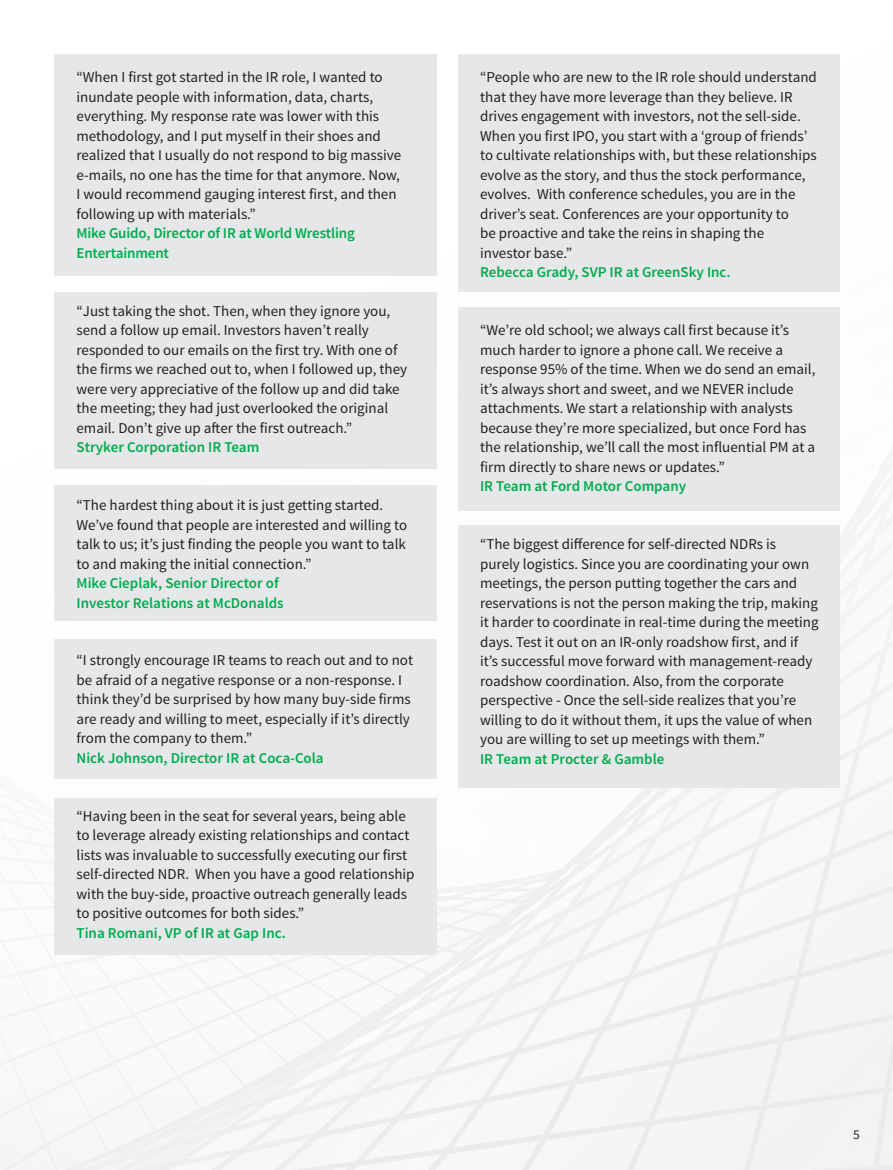
<style>
.page{position:relative;width:893px;height:1170px;background:#fff}
.page>*{position:absolute;margin:0;border:0;box-sizing:border-box;transform-origin:0 0}
.t1{font:15px/19.5px "Source Sans Pro";color:#231f20}
.t2{font:600 15px/19.5px "Source Sans Pro";color:#00ab4d}
.t3{font:13.5px "Source Sans Pro";color:#231f20}
</style>
<div class="page">
<div style="left:54px;top:54px;width:383px;height:221px;background:#e6e7e9"></div>
<div style="left:458px;top:54px;width:381px;height:237px;background:#e6e7e9"></div>
<div style="left:458px;top:307px;width:381px;height:203px;background:#e6e7e9"></div>
<div style="left:458px;top:526px;width:381px;height:262px;background:#e6e7e9"></div>
<div style="left:54px;top:292px;width:383px;height:176px;background:#e6e7e9"></div>
<div style="left:54px;top:485px;width:383px;height:135px;background:#e6e7e9"></div>
<div style="left:54px;top:639px;width:383px;height:140px;background:#e6e7e9"></div>
<div style="left:54px;top:798px;width:383px;height:156px;background:#e6e7e9"></div>
<p class="t1" style="left:77px;top:68px;width:326px">“When I first got started in the IR role, I wanted to inundate people with information, data, charts, everything. My response rate was lower with this methodology, and I put myself in their shoes and realized that I usually do not respond to big massive e-mails, no one has the time for that anymore. Now, I would recommend gauging interest first, and then following up with materials.”</p>
<p class="t2" style="left:77px;top:224px;width:280px">Mike Guido, Director of IR at World Wrestling<br>Entertainment</p>
<p class="t1" style="left:77px;top:301px;width:332px">“Just taking the shot. Then, when they ignore you, send a follow up email. Investors haven’t really responded to our emails on the first try. With one of the firms we reached out to, when I followed up, they were very appreciative of the follow up and did take the meeting; they had just overlooked the original email. Don’t give up after the first outreach.”</p>
<p class="t2" style="left:77px;top:438px;width:184px">Stryker Corporation IR Team</p>
<p class="t1" style="left:77px;top:495px;width:332px">“The hardest thing about it is just getting started.<br>We’ve found that people are interested and willing to talk to us; it’s just finding the people you want to talk to and making the initial connection.”</p>
<p class="t2" style="left:77px;top:573px;width:209px">Mike Cieplak, Senior Director of<br>Investor Relations at McDonalds</p>
<p class="t1" style="left:77px;top:651px;width:338px">“I strongly encourage IR teams to reach out and to not be afraid of a negative response or a non-response. I think they’d be surprised by how many buy-side firms are ready and willing to meet, especially if it’s directly from the company to them.”</p>
<p class="t2" style="left:77px;top:748px;width:249px">Nick Johnson, Director IR at Coca-Cola</p>
<p class="t1" style="left:77px;top:806px;width:339px">“Having been in the seat for several years, being able to leverage already existing relationships and contact lists was invaluable to successfully executing our first self-directed NDR. When you have a good relationship with the buy-side, proactive outreach generally leads to positive outcomes for both sides.”</p>
<p class="t2" style="left:77px;top:923px;width:211px">Tina Romani, VP of IR at Gap Inc.</p>
<p class="t1" style="left:480px;top:68px;width:338px">“People who are new to the IR role should understand that they have more leverage than they believe. IR drives engagement with investors, not the sell-side.<br>When you first IPO, you start with a ‘group of friends’ to cultivate relationships with, but these relationships evolve as the story, and thus the stock performance, evolves. With conference schedules, you are in the driver’s seat. Conferences are your opportunity to<br>be proactive and take the reins in shaping the investor base.”</p>
<p class="t2" style="left:480px;top:263px;width:252px">Rebecca Grady, SVP IR at GreenSky Inc.</p>
<p class="t1" style="left:480px;top:320px;width:337px">“We’re old school; we always call first because it’s much harder to ignore a phone call. We receive a response 95% of the time. When we do send an email, it’s always short and sweet, and we NEVER include attachments. We start a relationship with analysts because they’re more specialized, but once Ford has the relationship, we’ll call the most influential PM at a firm directly to share news or updates.”</p>
<p class="t2" style="left:480px;top:477px;width:208px">IR Team at Ford Motor Company</p>
<p class="t1" style="left:480px;top:534px;width:340px">“The biggest difference for self-directed NDRs is purely logistics. Since you are coordinating your own meetings, the person putting together the cars and reservations is not the person making the trip, making it harder to coordinate in real-time during the meeting days. Test it out on an IR-only roadshow first, and if it’s successful move forward with management-ready roadshow coordination. Also, from the corporate perspective - Once the sell-side realizes that you’re willing to do it without them, it ups the value of when you are willing to set up meetings with them.”</p>
<p class="t2" style="left:480px;top:749px;width:186px">IR Team at Procter &amp; Gamble</p>
<p class="t3" style="left:853px;top:1125px;width:8px">5</p>
</div>
